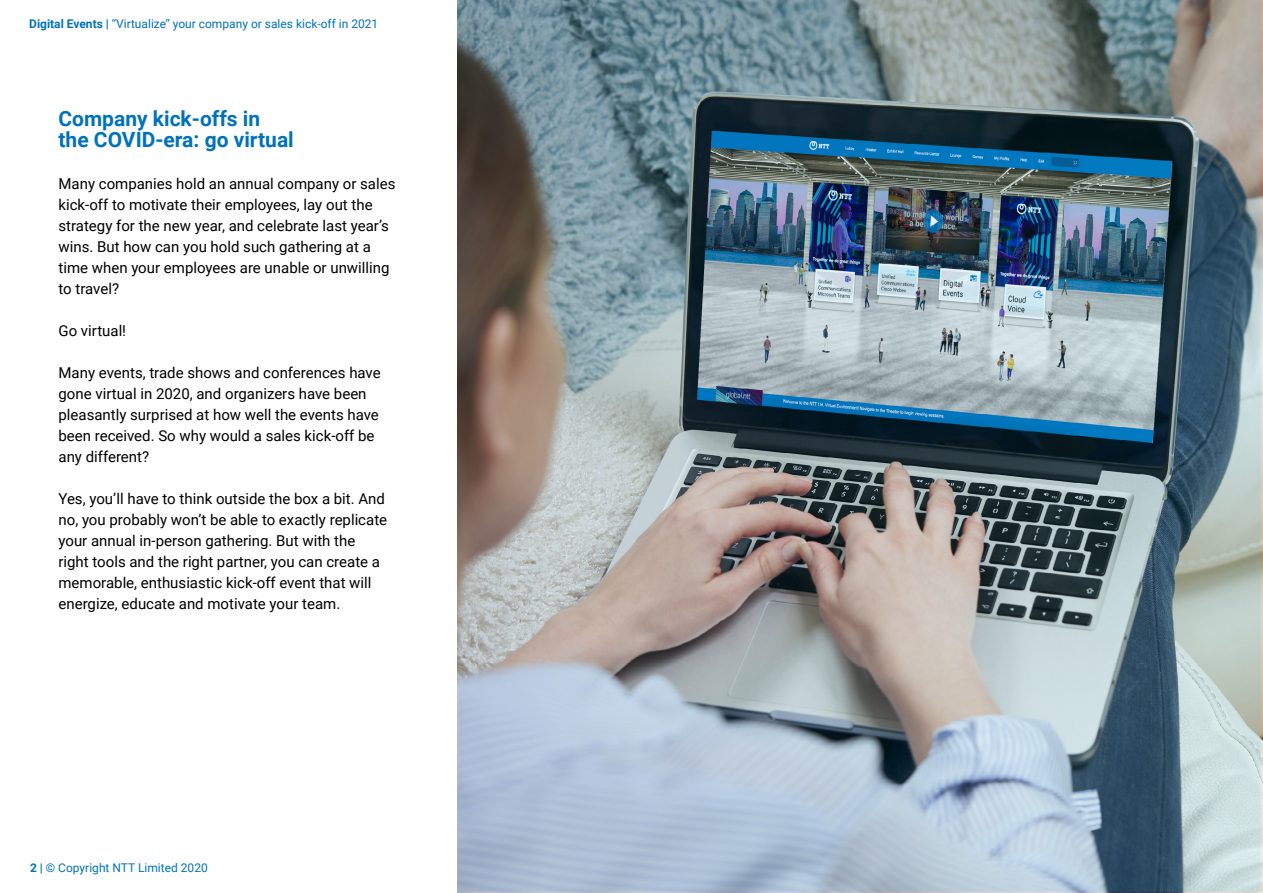
<style>
.page{position:relative;width:1263px;height:893px;background:#fff}
.page>*{position:absolute;margin:0;border:0;box-sizing:border-box;transform-origin:0 0}
.t1{font:700 21px "Roboto";color:#0072bc}
.t2{font:15px/21px "Roboto";color:#000}
.t3{font:12px "Roboto";color:#0072bc}
.s1{font-weight:700}
</style>
<div class="page">
<img style="left:458px;top:0;width:802px;height:892px;border-radius:3px">
<p class="t3" style="left:29px;top:15px;width:351px"><span class="s1">Digital Events |</span> ‘‘Virtualize’’ your company or sales kick-off in 2021</p>
<p class="t1" style="left:58px;top:104px;width:203px">Company kick-offs in</p>
<p class="t1" style="left:58px;top:125px;width:237px">the COVID-era: go virtual</p>
<p class="t2" style="left:58px;top:172px;width:338px">Many companies hold an annual company or sales kick-off to motivate their employees, lay out the strategy for the new year, and celebrate last year’s wins. But how can you hold such gathering at a time when your employees are unable or unwilling to travel?</p>
<p class="t2" style="left:58px;top:319px;width:69px">Go virtual!</p>
<p class="t2" style="left:58px;top:361px;width:324px">Many events, trade shows and conferences have gone virtual in 2020, and organizers have been pleasantly surprised at how well the events have been received. So why would a sales kick-off be any different?</p>
<p class="t2" style="left:58px;top:487px;width:330px">Yes, you’ll have to think outside the box a bit. And no, you probably won’t be able to exactly replicate your annual in-person gathering. But with the right tools and the right partner, you can create a memorable, enthusiastic kick-off event that will energize, educate and motivate your team.</p>
<p class="t3" style="left:30px;top:859px;width:179px"><span class="s1">2 |</span> © Copyright NTT Limited 2020</p>
</div>
